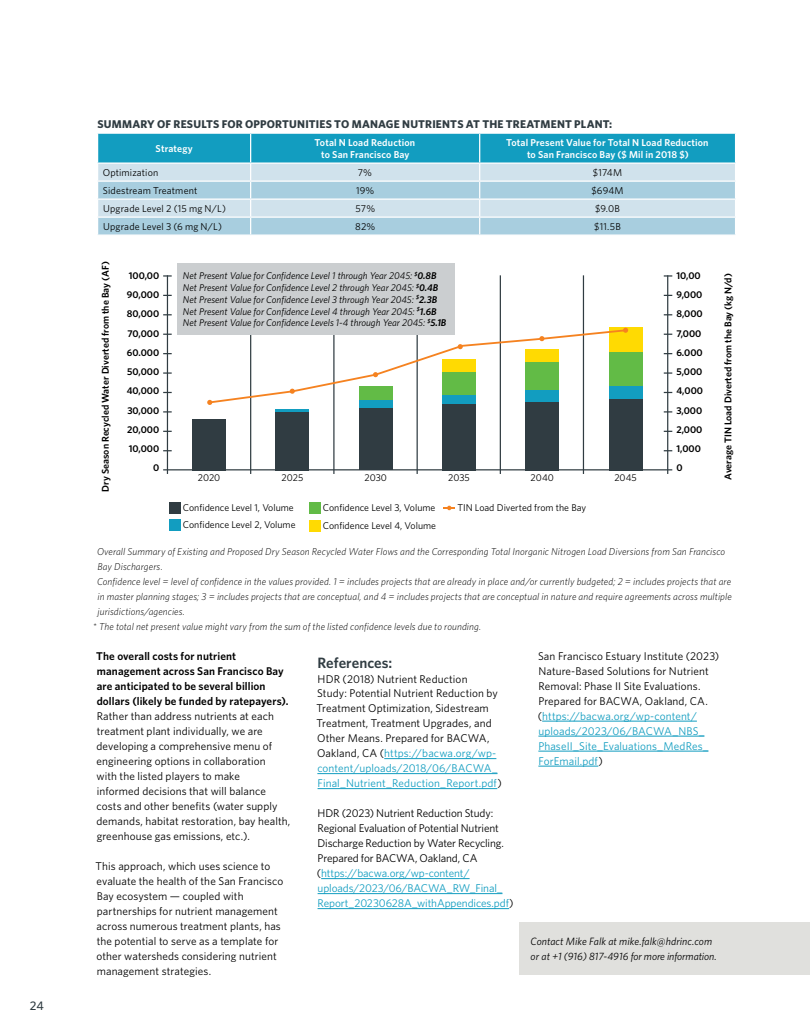
<style>
.page{position:relative;width:810px;height:1035px;background:#fff}
.page>*{position:absolute;margin:0;border:0;box-sizing:border-box;transform-origin:0 0}
.t1{font:600 15px "Whitney";color:#303c42}
.t2{font:500 12.5px "Whitney";color:#303c42}
.t3{font:11.25px/15px "Whitney";letter-spacing:.005em;color:#000}
.t4{font:11.25px/15px "Whitney";letter-spacing:-.015em;color:#000}
.t5{font:600 11.25px/15px "Whitney";letter-spacing:.01em;color:#000}
.t6{font:700 11.25px "Whitney";letter-spacing:.015em;color:#303c42}
.t7{font:italic 10.62px/15px "Whitney";letter-spacing:.005em;color:#000}
.t8{font:italic 300 10px "Whitney";letter-spacing:.01em;color:#000}
.t9{font:600 10px/12px "Whitney";letter-spacing:.015em;color:#fff;text-align:center}
.t10{font:10px "Whitney";letter-spacing:.015em;color:#000}
.t11{font:italic 9.88px/11.9px "Whitney";color:#000}
.t12{font:600 9.88px/19.2px "Whitney";color:#000;text-align:right}
.t13{font:9.88px/17.4px "Whitney";color:#000}
.s1{font-weight:600}
.s2{color:#129dc0}
</style>
<div class="page">
<div style="left:519px;top:922px;width:291px;height:53px;background:#e0e0dd"></div>
<hr style="left:384px;top:758px;width:112px;height:1px;background:#129dc0">
<hr style="left:317px;top:773px;width:181px;height:1px;background:#129dc0">
<hr style="left:318px;top:788px;width:179px;height:1px;background:#129dc0">
<hr style="left:321px;top:878px;width:149px;height:1px;background:#129dc0">
<hr style="left:318px;top:893px;width:184px;height:1px;background:#129dc0">
<hr style="left:318px;top:908px;width:191px;height:1px;background:#129dc0">
<hr style="left:542px;top:721px;width:155px;height:1px;background:#129dc0">
<hr style="left:538px;top:736px;width:166px;height:1px;background:#129dc0">
<hr style="left:538px;top:751px;width:170px;height:1px;background:#129dc0">
<hr style="left:538px;top:766px;width:60px;height:1px;background:#129dc0">
<div style="left:609px;top:327px;width:33px;height:25px;background:#ffda02"></div>
<div style="left:192px;top:419px;width:34px;height:51px;background:#303c42"></div>
<div style="left:276px;top:412px;width:33px;height:58px;background:#303c42"></div>
<div style="left:359px;top:408px;width:33px;height:62px;background:#303c42"></div>
<div style="left:442px;top:403px;width:34px;height:67px;background:#303c42"></div>
<div style="left:525px;top:402px;width:34px;height:68px;background:#303c42"></div>
<div style="left:609px;top:399px;width:33px;height:71px;background:#303c42"></div>
<div style="left:609px;top:386px;width:33px;height:13px;background:#129dc0"></div>
<div style="left:609px;top:352px;width:33px;height:34px;background:#62bb46"></div>
<div style="left:359px;top:399px;width:33px;height:9px;background:#129dc0"></div>
<hr style="left:276px;top:409px;width:33px;height:3px;background:#129dc0">
<div style="left:169px;top:502px;width:11px;height:12px;background:#303c42"></div>
<div style="left:169px;top:520px;width:11px;height:11px;background:#129dc0"></div>
<div style="left:309px;top:502px;width:11px;height:12px;background:#62bb46"></div>
<svg style="left:444px;top:506px;width:11px;height:4px"></svg>
<div style="left:309px;top:520px;width:11px;height:11px;background:#ffda02"></div>
<hr style="left:167px;top:275px;width:1px;height:199px;background:#303c42">
<hr style="left:667px;top:275px;width:1px;height:199px;background:#303c42">
<hr style="left:583px;top:275px;width:1px;height:199px;background:#303c42">
<hr style="left:500px;top:275px;width:1px;height:199px;background:#303c42">
<hr style="left:417px;top:275px;width:1px;height:199px;background:#303c42">
<hr style="left:333px;top:275px;width:2px;height:199px;background:#303c42">
<hr style="left:250px;top:275px;width:1px;height:199px;background:#303c42">
<svg style="left:163px;top:411px;width:9px;height:2px"></svg>
<svg style="left:163px;top:372px;width:9px;height:2px"></svg>
<svg style="left:163px;top:275px;width:9px;height:2px"></svg>
<svg style="left:664px;top:411px;width:8px;height:2px"></svg>
<svg style="left:664px;top:372px;width:8px;height:2px"></svg>
<svg style="left:664px;top:275px;width:8px;height:2px"></svg>
<hr style="left:163px;top:469px;width:509px;height:1px;background:#303c42">
<svg style="left:207px;top:328px;width:421px;height:77px"></svg>
<div style="left:177px;top:264px;width:278px;height:71px;background:#cbced0"></div>
<svg style="left:97px;top:133px;width:639px;height:101px;background:#90c9dc"></svg>
<p class="t2" style="left:30px;top:997px;width:15px">24</p>
<p class="t6" style="left:98px;top:116px;width:516px">SUMMARY OF RESULTS FOR OPPORTUNITIES TO MANAGE NUTRIENTS AT THE TREATMENT PLANT:</p>
<p class="t9" style="left:156px;top:142px;width:39px">Strategy</p>
<p class="t9" style="left:315px;top:136px;width:102px">Total N Load Reduction to San Francisco Bay</p>
<p class="t9" style="left:506px;top:136px;width:204px">Total Present Value for Total N Load Reduction to San Francisco Bay ($ Mil in 2018 $)</p>
<p class="t10" style="left:103px;top:166px;width:57px">Optimization</p>
<p class="t10" style="left:358px;top:166px;width:16px">7%</p>
<p class="t10" style="left:593px;top:166px;width:31px">$174M</p>
<p class="t10" style="left:103px;top:184px;width:96px">Sidestream Treatment</p>
<p class="t10" style="left:356px;top:184px;width:20px">19%</p>
<p class="t10" style="left:591px;top:184px;width:34px">$694M</p>
<p class="t10" style="left:103px;top:202px;width:124px">Upgrade Level 2 (15 mg N/L)</p>
<p class="t10" style="left:356px;top:202px;width:21px">57%</p>
<p class="t10" style="left:595px;top:202px;width:26px">$9.0B</p>
<p class="t10" style="left:103px;top:220px;width:120px">Upgrade Level 3 (6 mg N/L)</p>
<p class="t10" style="left:355px;top:220px;width:22px">82%</p>
<p class="t10" style="left:594px;top:220px;width:28px">$11.5B</p>
<p class="t12" style="left:96px;top:492px;width:232px;rotate:-90deg">Dry Season Recycled Water Diverted from the Bay (AF)</p>
<p class="t11" style="left:183px;top:269px;width:265px">Net Present Value for Confidence Level 1 through Year 2045: <sup>$</sup><span class="s1">0.8B </span>Net Present Value for Confidence Level 2 through Year 2045: <sup>$</sup><span class="s1">0.4B </span>Net Present Value for Confidence Level 3 through Year 2045: <sup>$</sup><span class="s1">2.3B </span>Net Present Value for Confidence Level 4 through Year 2045: <sup>$</sup><span class="s1">1.6B </span>Net Present Value for Confidence Levels 1-4 through Year 2045: <sup>$</sup><span class="s1">5.1B</span></p>
<p class="t12" style="left:127px;top:266px;width:34px">100,00<br>90,000<br>80,000<br>70,000<br>60.000<br>50,000<br>40,000<br>30,000<br>20,000<br>10,000<br>0</p>
<p class="t12" style="left:676px;top:266px;width:28px;text-align:left">10,00<br>9,000<br>8,000<br>7,000<br>6.000<br>5,000<br>4,000<br>3,000<br>2,000<br>1,000<br>0</p>
<p class="t13" style="left:183px;top:498px;width:114px">Confidence Level 1, Volume<br>Confidence Level 2, Volume</p>
<p class="t13" style="left:323px;top:498px;width:114px">Confidence Level 3, Volume</p>
<p class="t13" style="left:457px;top:498px;width:130px">TIN Load Diverted from the Bay</p>
<p class="t13" style="left:198px;top:468px;width:24px">2020</p>
<p class="t13" style="left:281px;top:468px;width:23px">2025</p>
<p class="t13" style="left:364px;top:468px;width:24px">2030</p>
<p class="t13" style="left:448px;top:468px;width:23px">2035</p>
<p class="t13" style="left:531px;top:468px;width:25px">2040</p>
<p class="t13" style="left:614px;top:468px;width:24px">2045</p>
<p class="t13" style="left:323px;top:516px;width:115px">Confidence Level 4, Volume</p>
<p class="t12" style="left:718px;top:480px;width:208px;rotate:-90deg">Average TIN Load Diverted from the Bay (kg N/d)</p>
<p class="t8" style="left:97px;top:545px;width:630px">Overall Summary of Existing and Proposed Dry Season Recycled Water Flows and the Corresponding Total Inorganic Nitrogen Load Diversions from San Francisco</p>
<p class="t8" style="left:97px;top:560px;width:67px">Bay Dischargers.</p>
<p class="t8" style="left:97px;top:575px;width:636px">Confidence level = level of confidence in the values provided. 1 = includes projects that are already in place and/or currently budgeted; 2 = includes projects that are</p>
<p class="t8" style="left:97px;top:590px;width:636px">in master planning stages; 3 = includes projects that are conceptual, and 4 = includes projects that are conceptual in nature and require agreements across multiple</p>
<p class="t8" style="left:97px;top:605px;width:89px">jurisdictions/agencies.</p>
<p class="t8" style="left:93px;top:620px;width:390px">* The total net present value might vary from the sum of the listed confidence levels due to rounding.</p>
<p class="t5" style="left:96px;top:648px;width:194px">The overall costs for nutrient management across San Francisco Bay are anticipated to be several billion dollars (likely be funded by ratepayers).</p>
<p class="t3" style="left:97px;top:708px;width:195px">Rather than address nutrients at each treatment plant individually, we are developing a comprehensive menu of engineering options in collaboration<br>with the listed players to make<br>informed decisions that will balance costs and other benefits (water supply demands, habitat restoration, bay health, greenhouse gas emissions, etc.).</p>
<p class="t3" style="left:96px;top:858px;width:189px">This approach, which uses science to evaluate the health of the San Francisco Bay ecosystem — coupled with partnerships for nutrient management across numerous treatment plants, has the potential to serve as a template for other watersheds considering nutrient management strategies.</p>
<h1 class="t1" style="left:318px;top:652px;width:76px">References:</h1>
<p class="t3" style="left:316px;top:671px;width:187px">HDR (2018) Nutrient Reduction<br>Study: Potential Nutrient Reduction by Treatment Optimization, Sidestream Treatment, Treatment Upgrades, and Other Means. Prepared for BACWA, Oakland, CA (<span class="s2">https://bacwa.org/wp&shy;content/uploads/2018/06/BACWA_ Final_Nutrient_Reduction_Report.pdf</span>)</p>
<p class="t4" style="left:317px;top:806px;width:198px">HDR (2023) Nutrient Reduction Study:<br>Regional Evaluation of Potential Nutrient Discharge Reduction by Water Recycling.<br>Prepared for BACWA, Oakland, CA (<span class="s2">https://bacwa.org/wp-content/ uploads/2023/06/BACWA_RW_Final_ Report_20230628A_withAppendices.pdf</span>)</p>
<p class="t3" style="left:538px;top:648px;width:183px">San Francisco Estuary Institute (2023)<br>Nature-Based Solutions for Nutrient Removal: Phase II Site Evaluations.<br>Prepared for BACWA, Oakland, CA. (<span class="s2">https://bacwa.org/wp-content/ uploads/2023/06/BACWA_NBS_ PhaseII_Site_Evaluations_MedRes_ ForEmail.pdf</span>)</p>
<p class="t7" style="left:531px;top:934px;width:188px">Contact Mike Falk at mike.falk@hdrinc.com or at +1 (916) 817-4916 for more information.</p>
</div>
